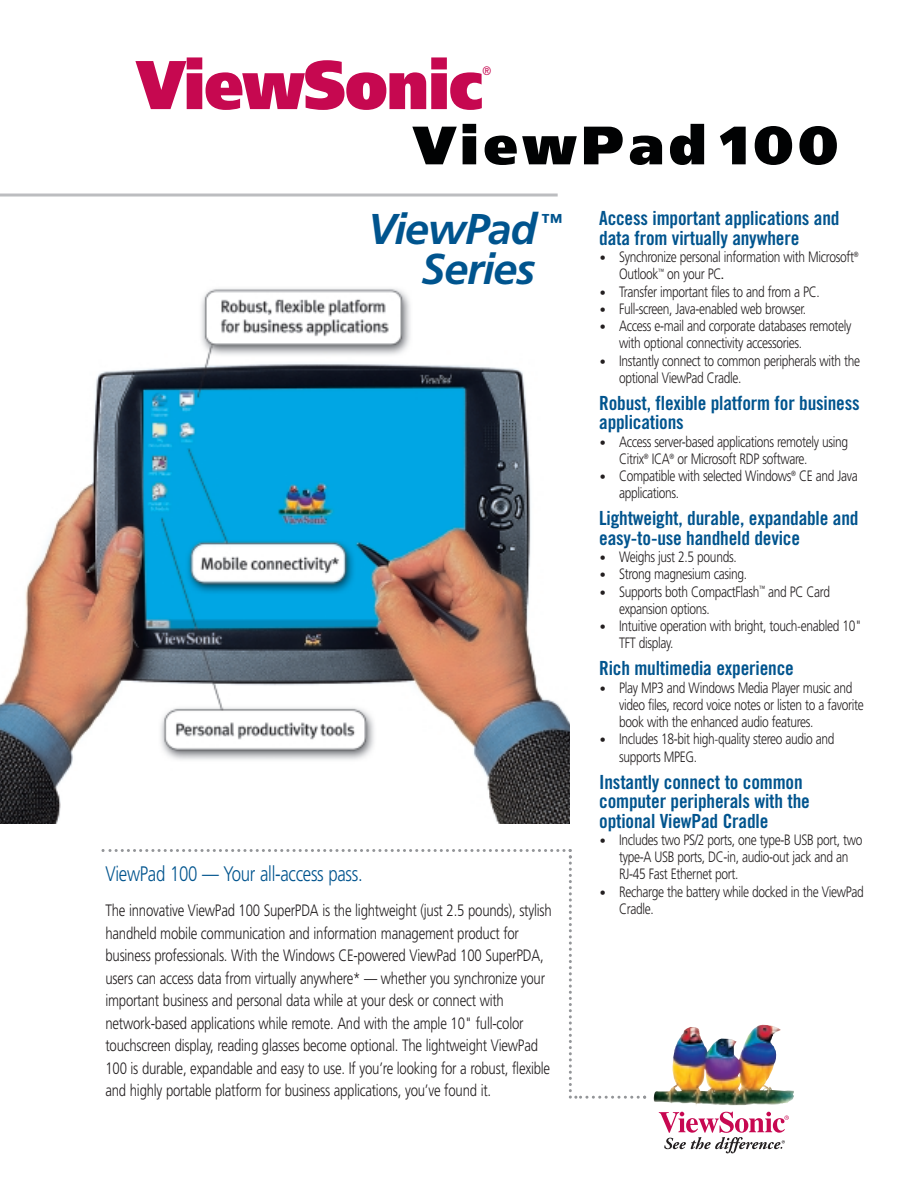
<style>
.page{position:relative;width:918px;height:1188px;background:#fff}
.page>*{position:absolute;margin:0;border:0;box-sizing:border-box;transform-origin:0 0}
.t1{font:900 68.85px "Frutiger";letter-spacing:-.015em;color:#c60850;scale:.9 1}
.t2{font:900 54px "Frutiger";letter-spacing:.09em;color:#010203}
.t3{font:italic 700 43.05px/40.2px "Frutiger";letter-spacing:-.03em;color:#00548e}
.t4{font:300 21px "Frutiger";letter-spacing:-.015em;color:#00548e;scale:.8 1}
.t5{font:19.5px/19.5px "Trade Gothic Bold Cond Twenty";letter-spacing:-.01em;color:#00548e}
.t6{font:300 16.5px/22.5px "Frutiger";letter-spacing:-.015em;color:#231f20;scale:.8 1}
.t7{font:300 15px/17.2px "Frutiger";letter-spacing:-.03em;color:#231f20;scale:.8 1}
.t8{font:300 12.3px "Frutiger";color:#c60850;scale:.9 1}
.s1{font-family:"Trade Gothic Bold Cond Twenty";font-weight:400;font-size:12px}
.s2{font-stretch:condensed;font-size:13.5px}
</style>
<div class="page">
<img style="left:0;top:288px;width:570px;height:536px">
<img style="left:654px;top:1025px;width:140px;height:81px">
<hr style="left:0;top:194px;width:558px;height:3px;background:#bcbdc0">
<svg style="left:102px;top:849px;width:544px;height:250px"></svg>
<svg style="left:659px;top:1112px;width:130px;height:41px"></svg>
<h1 class="t1" style="left:136px;top:60px;width:387px">ViewSonic</h1>
<p class="t8" style="left:483px;top:67px;width:11px">®</p>
<h2 class="t2" style="left:413px;top:126px;width:427px">ViewPad 100</h2>
<h3 class="t3" style="left:422px;top:213px;width:142px;text-indent:-54px">ViewPad <sup>™<br></sup>Series</h3>
<h3 class="t5" style="left:599px;top:211px;width:242px">Access important applications and data from virtually anywhere</h3>
<p class="t7" style="left:619px;top:250px;width:301px;text-indent:-19px"><span class="s1">•</span> Synchronize personal information with Microsoft<sup>®<br></sup>Outlook<sup>™</sup> on your PC<span class="s1">.</span></p>
<p class="t7" style="left:600px;top:285px;width:277px"><span class="s1">•</span> Transfer important files to and from a PC.</p>
<p class="t7" style="left:600px;top:302px;width:260px"><span class="s1">•</span> Full-screen, Java-enabled web browser.</p>
<p class="t7" style="left:619px;top:319px;width:292px;text-indent:-19px"><span class="s1">•</span> Access e-mail and corporate databases remotely with optional connectivity accessories.</p>
<p class="t7" style="left:619px;top:354px;width:303px;text-indent:-19px"><span class="s1">•</span> Instantly connect to common peripherals with the optional ViewPad Cradle.</p>
<h3 class="t5" style="left:599px;top:396px;width:262px">Robust, flexible platform for business applications</h3>
<p class="t7" style="left:619px;top:435px;width:288px;text-indent:-19px"><span class="s1">•</span> Access server-based applications remotely using<br>Citrix<sup>®</sup> ICA<sup>®</sup> or Microsoft RDP software.</p>
<p class="t7" style="left:619px;top:469px;width:300px;text-indent:-19px"><span class="s1">•</span> Compatible with selected Windows<sup>®</sup> CE and Java applications.</p>
<h3 class="t5" style="left:599px;top:511px;width:261px">Lightweight, durable, expandable and easy-to-use handheld device</h3>
<p class="t7" style="left:600px;top:550px;width:173px"><span class="s1">•</span> Weighs just 2.5 pounds.</p>
<p class="t7" style="left:600px;top:567px;width:186px"><span class="s1">•</span> Strong magnesium casing.</p>
<p class="t7" style="left:619px;top:585px;width:265px;text-indent:-19px"><span class="s1">•</span> Supports both CompactFlash<sup>™</sup> and PC Card expansion options.</p>
<p class="t7" style="left:619px;top:619px;width:305px;text-indent:-19px"><span class="s1">•</span> Intuitive operation with bright, touch<span class="s2">-</span>enabled 10"<br>TFT display.</p>
<h3 class="t5" style="left:599px;top:661px;width:196px">Rich multimedia experience</h3>
<p class="t7" style="left:619px;top:681px;width:307px;text-indent:-19px"><span class="s1">•</span> Play MP3 and Windows Media Player music and video files, record voice notes or listen to a favorite book with the enhanced audio features.</p>
<p class="t7" style="left:619px;top:732px;width:271px;text-indent:-19px"><span class="s1">•</span> Includes 18-bit high<span class="s2">-</span>quality stereo audio and supports MPEG.</p>
<h3 class="t5" style="left:599px;top:774px;width:212px">Instantly connect to common computer peripherals with the optional ViewPad Cradle</h3>
<p class="t7" style="left:619px;top:833px;width:306px;text-indent:-19px"><span class="s1">•</span> Includes two PS/2 ports, one type-B USB port, two type-A USB ports, DC-in, audio-out jack and an<br>RJ-45 Fast Ethernet port.</p>
<p class="t7" style="left:619px;top:885px;width:307px;text-indent:-19px"><span class="s1">•</span> Recharge the battery while docked in the ViewPad<br>Cradle.</p>
<h3 class="t4" style="left:105px;top:866px;width:323px">ViewPad 100 — Your all-access pass.</h3>
<p class="t6" style="left:105px;top:901px;width:559px">The innovative ViewPad 100 SuperPDA is the lightweight (just 2.5 pounds), stylish handheld mobile communication and information management product for business professionals. With the Windows CE-powered ViewPad 100 SuperPDA, users can access data from virtually anywhere* — whether you synchronize your important business and personal data while at your desk or connect with network-based applications while remote. And with the ample 10" full-color touchscreen display, reading glasses become optional. The lightweight ViewPad 100 is durable, expandable and easy to use. If you’re looking for a robust, flexible and highly portable platform for business applications, you’ve found it.</p>
</div>
